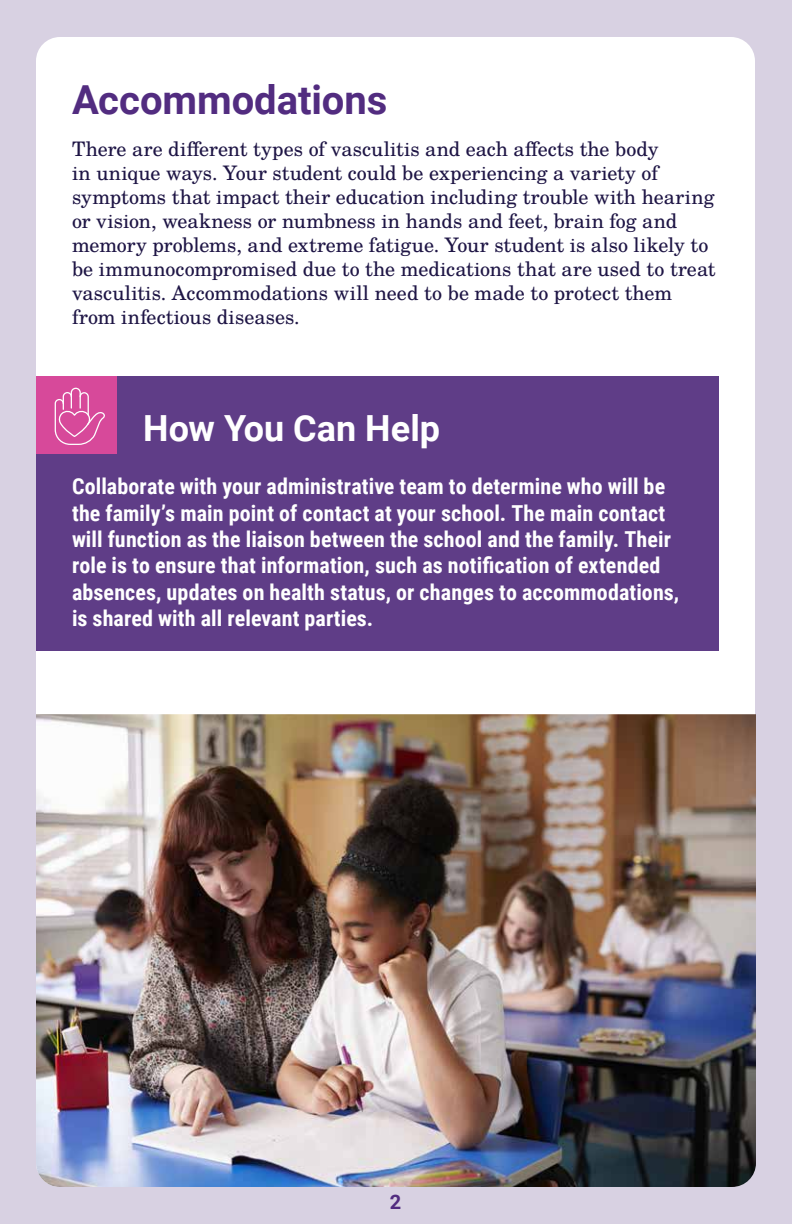
<style>
.page{position:relative;width:792px;height:1224px;background:#d8d1e2}
.page>*{position:absolute;margin:0;border:0;box-sizing:border-box;transform-origin:0 0}
.t1{font:700 40px "Roboto";color:#522c80}
.t2{font:700 36px "Roboto";color:#fff}
.t3{font:700 22px/26.4px "Roboto Condensed";letter-spacing:.005em;color:#fff}
.t4{font:20px/24px "Te X Gyre Schola";letter-spacing:.005em;color:#1e1545}
.t5{font:700 20px "Roboto";color:#522c80}
</style>
<div class="page">
<div style="left:36px;top:37px;width:719px;height:1150px;background:#fff;border-radius:24px"></div>
<div style="left:36px;top:376px;width:683px;height:274px;background:#5f3d87"></div>
<div style="left:36px;top:376px;width:80px;height:78px;background:#d7499a"></div>
<svg style="left:54px;top:387px;width:51px;height:58px"></svg>
<img style="left:36px;top:714px;width:720px;height:473px">
<h1 class="t1" style="left:72px;top:72px;width:317px">Accommodations</h1>
<p class="t4" style="left:72px;top:136px;width:645px">There are different types of vasculitis and each affects the body<br>in unique ways. Your student could be experiencing a variety of symptoms that impact their education including trouble with hearing or vision, weakness or numbness in hands and feet, brain fog and memory problems, and extreme fatigue. Your student is also likely to be immunocompromised due to the medications that are used to treat vasculitis. Accommodations will need to be made to protect them from infectious diseases.</p>
<h2 class="t2" style="left:143px;top:403px;width:298px">How You Can Help</h2>
<p class="t3" style="left:72px;top:472px;width:609px">Collaborate with your administrative team to determine who will be the family’s main point of contact at your school. The main contact will function as the liaison between the school and the family. Their role is to ensure that information, such as notification of extended absences, updates on health status, or changes to accommodations, is shared with all relevant parties.</p>
<p class="t5" style="left:390px;top:1188px;width:13px">2</p>
</div>
